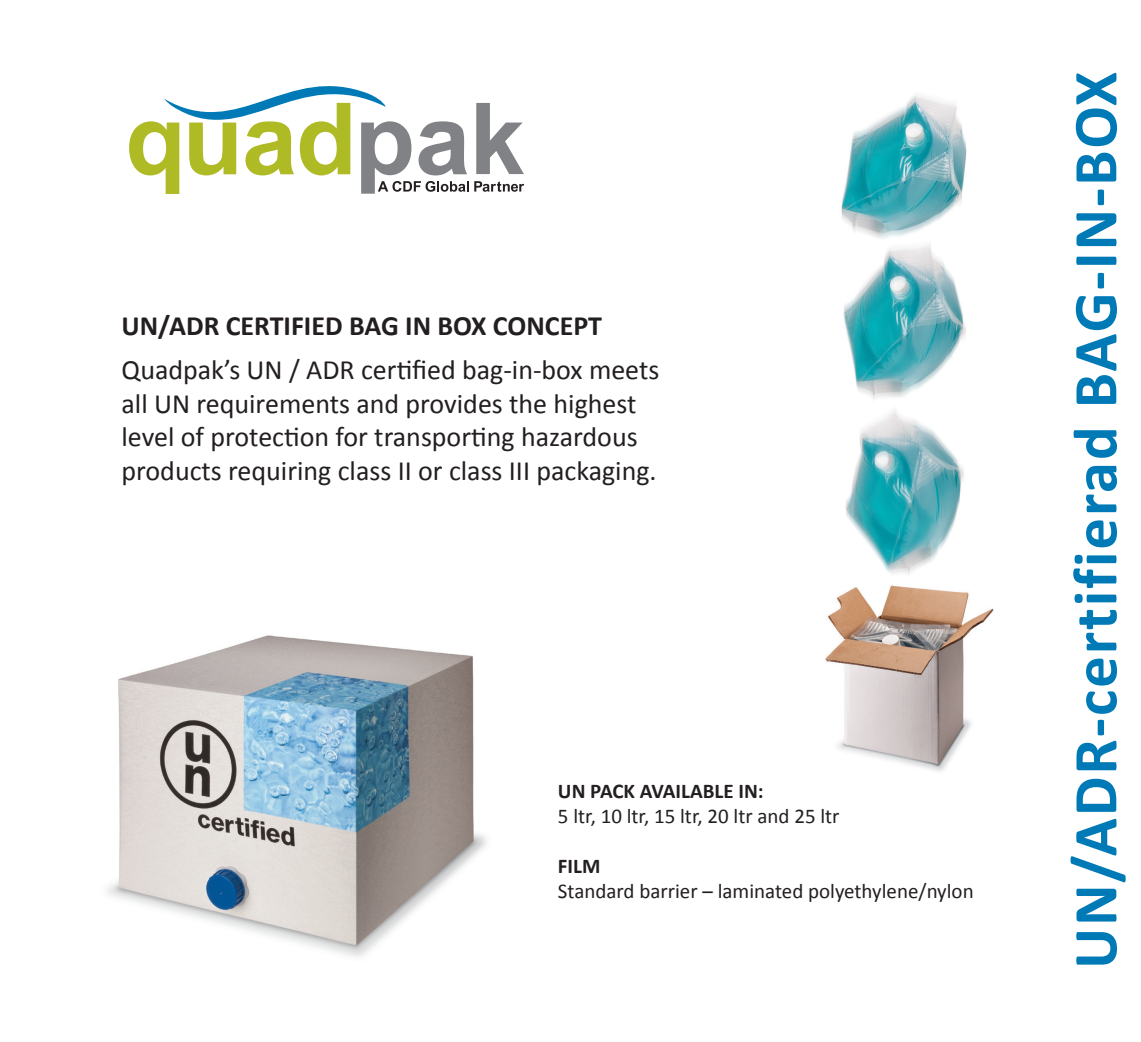
<style>
.page{position:relative;width:1141px;height:1042px;background:#fff}
.page>*{position:absolute;margin:0;border:0;box-sizing:border-box;transform-origin:0 0}
.t1{font:700 63px "Calibri";letter-spacing:.03em;color:#007ab6}
.t2{font:28px/33.6px "Calibri";color:#231f20}
.t3{font:700 28px "Calibri";color:#231f20}
.t4{font:21px "Calibri";color:#231f20}
.t5{font:700 21px "Calibri";color:#231f20}
</style>
<div class="page">
<img style="left:107px;top:635px;width:380px;height:322px">
<svg style="left:129px;top:86px;width:395px;height:108px"></svg>
<img style="left:825px;top:95px;width:169px;height:676px">
<p class="t3" style="left:122px;top:308px;width:482px">UN/ADR CERTIFIED BAG IN BOX CONCEPT</p>
<p class="t2" style="left:122px;top:353px;width:539px">Quadpak’s UN / ADR certified bag-in-box meets all UN requirements and provides the highest level of protection for transporting hazardous products requiring class II or class III packaging.</p>
<p class="t5" style="left:558px;top:777px;width:207px">UN PACK AVAILABLE IN:</p>
<p class="t4" style="left:558px;top:802px;width:283px">5 ltr, 10 ltr, 15 ltr, 20 ltr and 25 ltr</p>
<p class="t5" style="left:558px;top:852px;width:44px">FILM</p>
<p class="t4" style="left:558px;top:877px;width:417px">Standard barrier – laminated polyethylene/nylon</p>
<p class="t1" style="left:1055px;top:969px;width:899px;rotate:-90deg">UN/ADR-certifierad BAG-IN-BOX</p>
</div>
